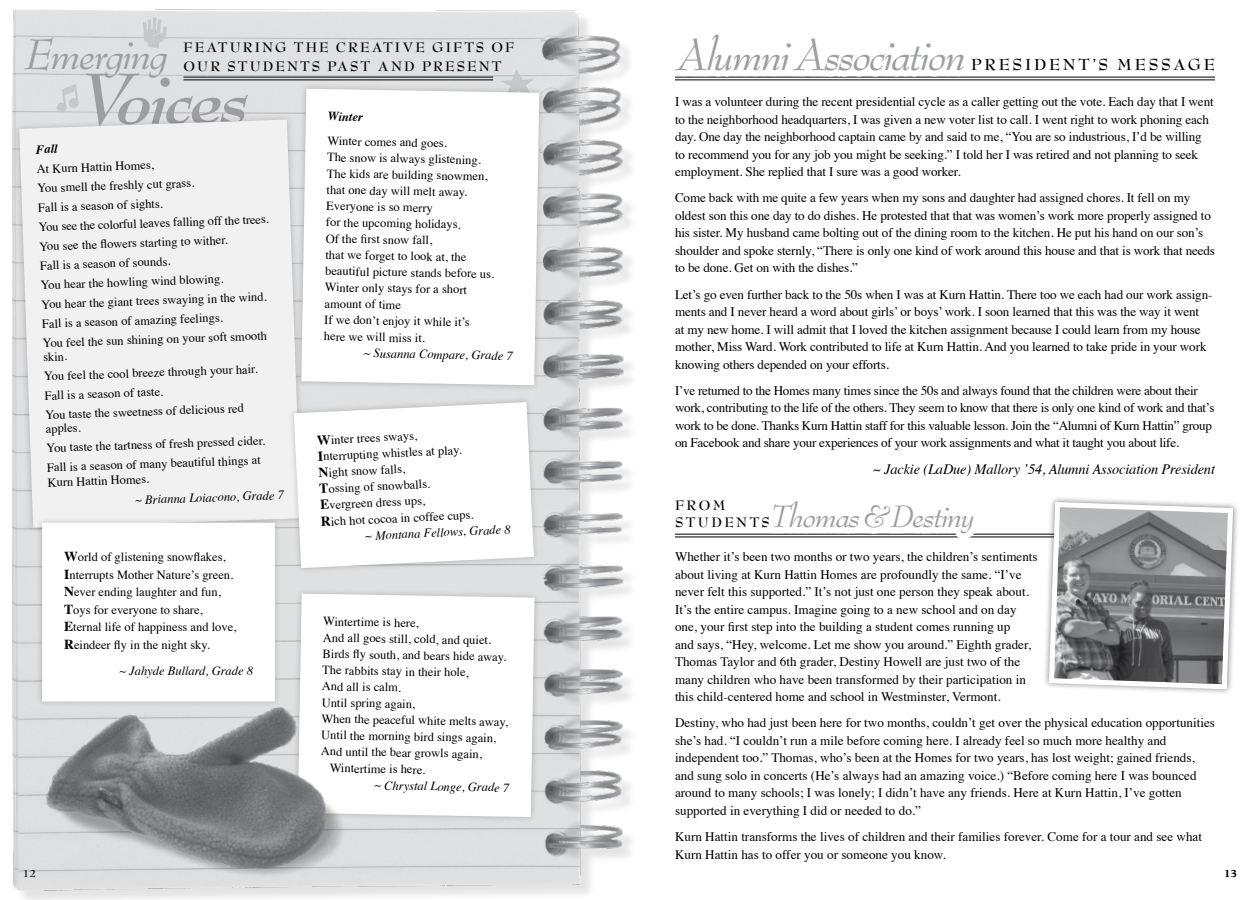
<style>
.page{position:relative;width:1260px;height:900px;background:#fff}
.page>*{position:absolute;margin:0;border:0;box-sizing:border-box;transform-origin:0 0}
.t1{font:italic 46.62px "Bernhard Modern Std";letter-spacing:-.03em;color:#9c9ea1}
.t2{font:italic 33.75px "Bernhard Modern Std";letter-spacing:-.03em;color:#9c9ea1}
.t3{font:700 17.5px "Bernhard Modern Std";letter-spacing:.16em;color:#000}
.t4{font:700 15px "Bernhard Modern Std";letter-spacing:.14em;color:#000}
.t5{font:700 15px/16.2px "Bernhard Modern Std";letter-spacing:.16em;color:#000}
.t6{font:italic 14.38px "Times";letter-spacing:-.01em;color:#000}
.t7{font:13.12px/17.5px "Times";letter-spacing:-.01em;color:#000}
.t8{font:12.5px/19.4px "Times";color:#000}
.t9{font:italic 12.5px "Times";color:#000}
.t10{font:italic 700 12.5px "Times";color:#000}
.t11{font:700 11.25px "Bernhard Modern Std";color:#000}
.s1{font-weight:700;font-size:13.75px}
</style>
<div class="page">
<div style="left:15px;top:11px;width:623px;height:889px;background:#000;opacity:.11"></div>
<img style="left:12px;top:9px;width:612px;height:882px">
<svg style="left:143px;top:18px;width:24px;height:31px"></svg>
<svg style="left:86px;top:73px;width:162px;height:40px;background:#cdced0"></svg>
<svg style="left:56px;top:84px;width:23px;height:29px"></svg>
<hr style="left:675px;top:77px;width:540px;height:1px;background:#000">
<hr style="left:675px;top:80px;width:540px;height:1px;background:#000">
<hr style="left:675px;top:534px;width:540px;height:1px;background:#000">
<hr style="left:675px;top:537px;width:540px;height:1px;background:#000">
<hr style="left:184px;top:77px;width:309px;height:1px;background:#000">
<hr style="left:184px;top:80px;width:309px;height:1px;background:#000">
<div style="left:767px;top:495px;width:213px;height:44px;background:#fff"></div>
<svg style="left:500px;top:69px;width:34px;height:14px"></svg>
<div style="left:13px;top:113px;width:294px;height:421px;background:#000;opacity:.2"></div>
<div style="left:19px;top:120px;width:282px;height:408px;background:#f1f1f2"></div>
<div style="left:295px;top:83px;width:250px;height:308px;background:#000;opacity:.2"></div>
<svg style="left:298px;top:86px;width:244px;height:302px"></svg>
<div style="left:1043px;top:496px;width:196px;height:200px;background:#fff"></div>
<svg style="left:1046px;top:499px;width:190px;height:193px;background:#959698"></svg>
<div style="left:36px;top:516px;width:245px;height:192px;background:#000;opacity:.2"></div>
<div style="left:45px;top:526px;width:227px;height:173px;background:#fff"></div>
<div style="left:292px;top:588px;width:249px;height:235px;background:#dedfe0"></div>
<svg style="left:295px;top:592px;width:243px;height:228px;background:#fbfbfb"></svg>
<div style="left:288px;top:396px;width:252px;height:178px;background:#000;opacity:.2"></div>
<svg style="left:291px;top:399px;width:246px;height:172px"></svg>
<img style="left:26px;top:674px;width:330px;height:226px">
<h1 class="t1" style="left:24px;top:31px;width:145px">Emerging</h1>
<p class="t4" style="left:184px;top:40px;width:332px">FEATURING THE CREATIVE GIFTS OF</p>
<p class="t4" style="left:184px;top:59px;width:320px">OUR STUDENTS PAST AND PRESENT</p>
<p class="t10" style="left:36px;top:138px;width:23px;rotate:-2deg">Fall</p>
<p class="t8" style="left:36px;top:158px;width:232px;rotate:-2deg">At Kurn Hattin Homes,<br>You smell the freshly cut grass.<br>Fall is a season of sights.<br>You see the colorful leaves falling off the trees.<br>You see the fl owers starting to wither.<br>Fall is a season of sounds.<br>You hear the howling wind blowing.<br>You hear the giant trees swaying in the wind.<br>Fall is a season of amazing feelings.<br>You feel the sun shining on your soft smooth</p>
<p class="t8" style="left:43px;top:346px;width:215px;rotate:-2deg">skin.<br>You feel the cool breeze through your hair.<br>Fall is a season of taste.<br>You taste the sweetness of delicious red</p>
<p class="t8" style="left:45px;top:418px;width:220px;rotate:-2deg">apples.<br>You taste the tartness of fresh pressed cider.<br>Fall is a season of many beautiful things at</p>
<p class="t8" style="left:47px;top:472px;width:103px;rotate:-2deg">Kurn Hattin Homes.</p>
<p class="t9" style="left:135px;top:489px;width:150px;rotate:-2deg">~ Brianna Loiacono, Grade 7</p>
<p class="t8" style="left:64px;top:547px;width:174px;line-height:17.5px"><span class="s1">W</span>orld of glistening snowflakes,<br><span class="s1">I</span>nterrupts Mother Nature’s green.<br><span class="s1">N</span>ever ending laughter and fun,<br><span class="s1">T</span>oys for everyone to share,<br><span class="s1">E</span>ternal life of happiness and love,<br><span class="s1">R</span>eindeer fly in the night sky.</p>
<p class="t9" style="left:119px;top:660px;width:135px">~ Jahyde Bullard, Grade 8</p>
<p class="t11" style="left:23px;top:868px;width:14px">12</p>
<p class="t10" style="left:328px;top:105px;width:36px;rotate:1deg">Winter</p>
<p class="t8" style="left:328px;top:132px;width:171px;line-height:16.2px;rotate:1deg">Winter comes and goes.<br>The snow is always glistening.<br>The kids are building snowmen, that one day will melt away.<br>Everyone is so merry<br>for the upcoming holidays.<br>Of the fi rst snow fall,<br>that we forget to look at, the beautiful picture stands before us.<br>Winter only stays for a short amount of time<br>If we don’t enjoy it while it’s here we will miss it.</p>
<p class="t9" style="left:364px;top:342px;width:151px;rotate:1deg">~ Susanna Compare, Grade 7</p>
<p class="t8" style="left:317px;top:430px;width:102px;rotate:-3deg"><span class="s1">W</span>inter trees sways,</p>
<p class="t8" style="left:317px;top:446px;width:146px;rotate:-3deg"><span class="s1">I</span>nterrupting whistles at play.</p>
<p class="t8" style="left:318px;top:462px;width:88px;rotate:-3deg"><span class="s1">N</span>ight snow falls,</p>
<p class="t8" style="left:319px;top:479px;width:112px;rotate:-3deg"><span class="s1">T</span>ossing of snowballs.</p>
<p class="t8" style="left:320px;top:495px;width:107px;rotate:-3deg"><span class="s1">E</span>vergreen dress ups,</p>
<p class="t8" style="left:320px;top:511px;width:154px;rotate:-3deg"><span class="s1">R</span>ich hot cocoa in coffee cups.</p>
<p class="t9" style="left:365px;top:525px;width:147px;rotate:-3deg">~ Montana Fellows, Grade 8</p>
<p class="t8" style="left:323px;top:610px;width:97px;rotate:1deg">Wintertime is here,</p>
<p class="t8" style="left:323px;top:627px;width:170px;rotate:1deg">And all goes still, cold, and quiet.</p>
<p class="t8" style="left:323px;top:643px;width:185px;rotate:1deg">Birds fl y south, and bears hide away.</p>
<p class="t8" style="left:323px;top:659px;width:148px;rotate:1deg">The rabbits stay in their hole,</p>
<p class="t8" style="left:322px;top:675px;width:81px;rotate:1deg">And all is calm.</p>
<p class="t8" style="left:322px;top:692px;width:95px;rotate:1deg">Until spring again,</p>
<p class="t8" style="left:322px;top:708px;width:188px;rotate:1deg">When the peaceful white melts away,</p>
<p class="t8" style="left:321px;top:724px;width:177px;rotate:1deg">Until the morning bird sings again,</p>
<p class="t8" style="left:321px;top:740px;width:163px;rotate:1deg">And until the bear growls again,</p>
<p class="t8" style="left:330px;top:757px;width:97px;rotate:1deg">Wintertime is here.</p>
<p class="t9" style="left:375px;top:774px;width:136px;rotate:1deg">~ Chrystal Longe, Grade 7</p>
<h1 class="t1" style="left:675px;top:31px;width:292px">Alumni Association</h1>
<h3 class="t3" style="left:971px;top:55px;width:245px">PRESIDENT’S MESSAGE</h3>
<p class="t7" style="left:675px;top:92px;width:540px">I was a volunteer during the recent presidential cycle as a caller getting out the vote. Each day that I went to the neighborhood headquarters, I was given a new voter list to call. I went right to work phoning each day. One day the neighborhood captain came by and said to me, “You are so industrious, I’d be willing to recommend you for any job you might be seeking.” I told her I was retired and not planning to seek employment. She replied that I sure was a good worker.</p>
<p class="t7" style="left:675px;top:188px;width:542px">Come back with me quite a few years when my sons and daughter had assigned chores. It fell on my oldest son this one day to do dishes. He protested that that was women’s work more properly assigned to his sister. My husband came bolting out of the dining room to the kitchen. He put his hand on our son’s shoulder and spoke sternly, “There is only one kind of work around this house and that is work that needs to be done. Get on with the dishes.”</p>
<p class="t7" style="left:675px;top:284px;width:539px">Let’s go even further back to the 50s when I was at Kurn Hattin. There too we each had our work assign&shy;ments and I never heard a word about girls’ or boys’ work. I soon learned that this was the way it went<br>at my new home. I will admit that I loved the kitchen assignment because I could learn from my house mother, Miss Ward. Work contributed to life at Kurn Hattin. And you learned to take pride in your work knowing others depended on your efforts.</p>
<p class="t7" style="left:675px;top:381px;width:541px">I’ve returned to the Homes many times since the 50s and always found that the children were about their work, contributing to the life of the others. They seem to know that there is only one kind of work and that’s work to be done. Thanks Kurn Hattin staff for this valuable lesson. Join the “Alumni of Kurn Hattin” group on Facebook and share your experiences of your work assignments and what it taught you about life.</p>
<p class="t6" style="left:873px;top:456px;width:343px">~ Jackie (LaDue) Mallory ’54, Alumni Association President</p>
<p class="t5" style="left:675px;top:498px;width:96px">FROM<br>STUDENTS</p>
<h2 class="t2" style="left:770px;top:499px;width:206px">Thomas &amp; Destiny</h2>
<p class="t7" style="left:675px;top:547px;width:364px">Whether it’s been two months or two years, the children’s sentiments about living at Kurn Hattin Homes are profoundly the same. “I’ve never felt this supported.” It’s not just one person they speak about.<br>It’s the entire campus. Imagine going to a new school and on day one, your first step into the building a student comes running up<br>and says, “Hey, welcome. Let me show you around.” Eighth grader, Thomas Taylor and 6th grader, Destiny Howell are just two of the many children who have been transformed by their participation in this child-centered home and school in Westminster, Vermont.</p>
<p class="t7" style="left:675px;top:713px;width:542px">Destiny, who had just been here for two months, couldn’t get over the physical education opportunities she’s had. “I couldn’t run a mile before coming here. I already feel so much more healthy and independent too.” Thomas, who’s been at the Homes for two years, has lost weight; gained friends, and sung solo in concerts (He’s always had an amazing voice.) “Before coming here I was bounced around to many schools; I was lonely; I didn’t have any friends. Here at Kurn Hattin, I’ve gotten supported in everything I did or needed to do.”</p>
<p class="t7" style="left:675px;top:827px;width:529px">Kurn Hattin transforms the lives of children and their families forever. Come for a tour and see what<br>Kurn Hattin has to offer you or someone you know.</p>
<p class="t11" style="left:1224px;top:868px;width:14px">13</p>
</div>
